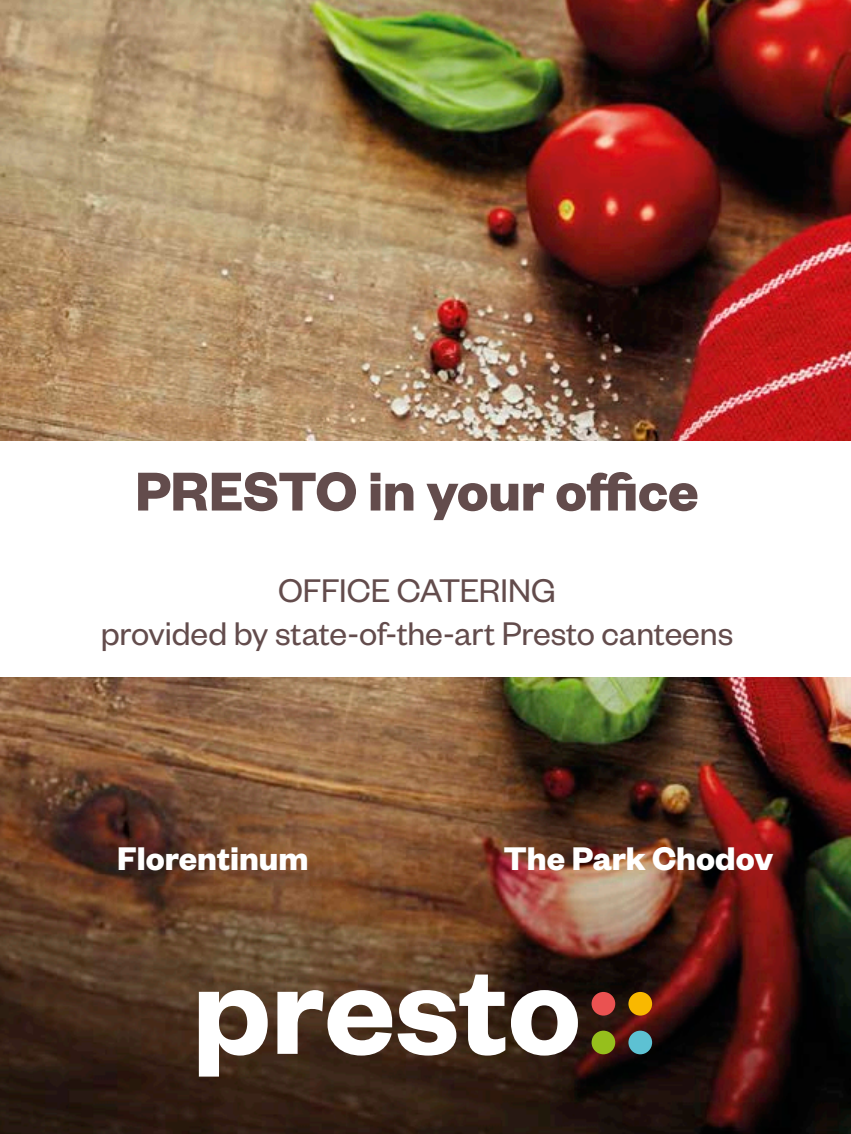
<style>
.page{position:relative;width:851px;height:1134px;background:#fff}
.page>*{position:absolute;margin:0;border:0;box-sizing:border-box;transform-origin:0 0}
.t1{font:700 60px "Founders Grotesk";letter-spacing:-.005em;color:#634c4c}
.t2{font:36px/43.2px "Founders Grotesk";letter-spacing:-.005em;color:#634c4c;text-align:center}
.t3{font:700 36px "Founders Grotesk";color:#fff}
</style>
<div class="page">
<img style="left:0;top:0;width:850px;height:1134px">
<div style="left:628px;top:992px;width:24px;height:23px;background:#f9b800;border-radius:50%"></div>
<div style="left:628px;top:1031px;width:24px;height:23px;background:#5dc1d3;border-radius:50%"></div>
<div style="left:591px;top:992px;width:24px;height:23px;background:#ea5251;border-radius:50%"></div>
<div style="left:591px;top:1031px;width:24px;height:23px;background:#96bf1c;border-radius:50%"></div>
<svg style="left:199px;top:990px;width:69px;height:86px"></svg>
<svg style="left:277px;top:974px;width:228px;height:81px"></svg>
<svg style="left:511px;top:990px;width:67px;height:65px"></svg>
<div style="left:0;top:441px;width:850px;height:235px;background:#fff"></div>
<h1 class="t1" style="left:135px;top:453px;width:565px">PRESTO in your office</h1>
<p class="t2" style="left:101px;top:567px;width:634px">OFFICE CATERING<br>provided by state-of-the-art Presto canteens</p>
<p class="t3" style="left:117px;top:836px;width:193px">Florentinum</p>
<p class="t3" style="left:503px;top:836px;width:271px">The Park Chodov</p>
</div>
